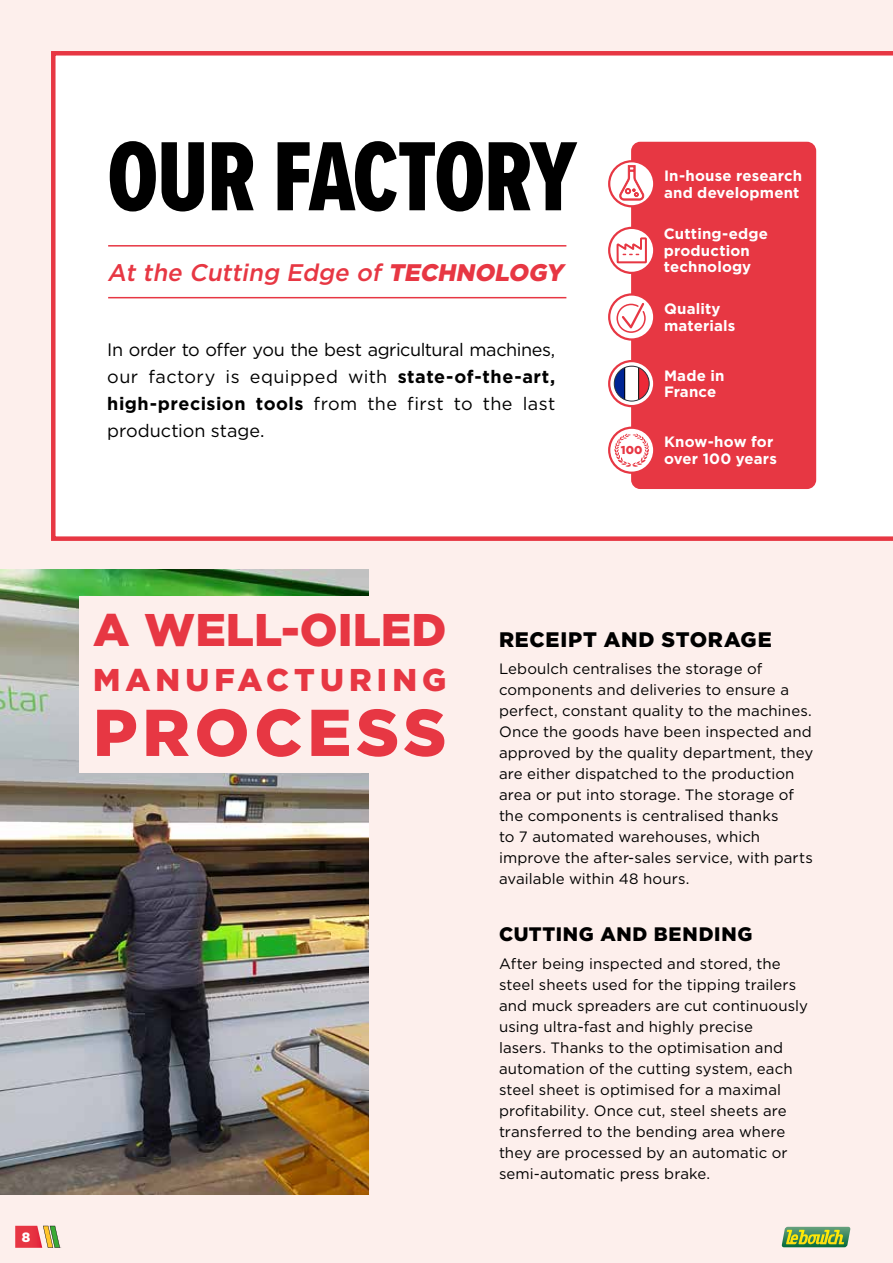
<style>
.page{position:relative;width:893px;height:1263px;background:#fdefec}
.page>*{position:absolute;margin:0;border:0;box-sizing:border-box;transform-origin:0 0}
.t1{font:102px "Proxima Nova Ex Cn Extrabld";letter-spacing:-.02em;color:#000}
.t2{font:900 66px "Gotham";letter-spacing:.075em;color:#e73743}
.t3{font:900 45.75px "Gotham";color:#e73743}
.t4{font:900 31.5px "Gotham";letter-spacing:.16em;color:#e73743}
.t5{font:italic 500 24px "Gotham";color:#e73743}
.t6{font:900 21px "Gotham";letter-spacing:.035em;color:#000}
.t7{font:900 19.5px "Gotham";letter-spacing:.035em;color:#000}
.t8{font:18px/27px "Gotham";letter-spacing:.015em;color:#000;text-align:justify}
.t9{font:15px/21px "Gotham";letter-spacing:.005em;color:#000}
.t10{font:700 15px/16.5px "Gotham";letter-spacing:.01em;color:#fff}
.t11{font:900 13.5px "Gotham";color:#fff}
.t12{font:900 11.4px "Gotham";color:#e73744}
.s1{font-weight:900}
.s2{font-weight:700}
</style>
<div class="page">
<div style="left:51px;top:51px;width:842px;height:490px;background:#fff"></div>
<img style="left:0;top:570px;width:368px;height:625px">
<svg style="left:782px;top:1227px;width:68px;height:20px"></svg>
<svg style="left:15px;top:1226px;width:46px;height:22px"></svg>
<div style="left:631px;top:142px;width:185px;height:347px;background:#e73743;border-radius:9px"></div>
<svg style="left:609px;top:161px;width:45px;height:45px"></svg>
<div style="left:608px;top:160px;width:47px;height:47px;border:2px solid #e73743;border-radius:50%"></div>
<svg style="left:609px;top:228px;width:45px;height:45px"></svg>
<div style="left:608px;top:227px;width:47px;height:47px;border:2px solid #e73743;border-radius:50%"></div>
<svg style="left:609px;top:294px;width:45px;height:45px"></svg>
<div style="left:608px;top:293px;width:47px;height:48px;border:2px solid #e73743;border-radius:50%"></div>
<svg style="left:609px;top:361px;width:45px;height:45px"></svg>
<div style="left:608px;top:360px;width:47px;height:47px;border:2px solid #e73743;border-radius:50%"></div>
<svg style="left:609px;top:428px;width:45px;height:45px"></svg>
<div style="left:608px;top:427px;width:47px;height:47px;border:2px solid #e73743;border-radius:50%"></div>
<svg style="left:619px;top:165px;width:25px;height:35px"></svg>
<svg style="left:617px;top:238px;width:30px;height:25px"></svg>
<svg style="left:616px;top:303px;width:30px;height:30px"></svg>
<hr style="left:108px;top:297px;width:458px;height:1px;background:#e73743">
<hr style="left:108px;top:245px;width:458px;height:2px;background:#e73743">
<svg style="left:614px;top:366px;width:35px;height:35px"></svg>
<div style="left:614px;top:366px;width:35px;height:35px;border:1px solid #27313c;border-radius:50%"></div>
<svg style="left:614px;top:434px;width:35px;height:33px"></svg>
<div style="left:79px;top:596px;width:367px;height:177px;background:#fdefec"></div>
<p class="t11" style="left:22px;top:1229px;width:10px">8</p>
<h1 class="t1" style="left:107px;top:102px;width:471px">OUR FACTORY</h1>
<h3 class="t5" style="left:107px;top:258px;width:462px">At the Cutting Edge of <span class="s1">TECHNOLOGY</span></h3>
<p class="t8" style="left:107px;top:336px;width:450px">In order to offer you the best agricultural machines, our factory is equipped with <span class="s2">state-of-the-art, high-precision tools</span> from the first to the last production stage.</p>
<p class="t12" style="left:621px;top:444px;width:23px">100</p>
<p class="t10" style="left:664px;top:167px;width:140px">In-house research and development</p>
<p class="t10" style="left:664px;top:225px;width:106px">Cutting-edge production technology</p>
<p class="t10" style="left:664px;top:300px;width:73px">Quality materials</p>
<p class="t10" style="left:664px;top:367px;width:62px">Made in<br>France</p>
<p class="t10" style="left:664px;top:433px;width:114px">Know-how for over 100 years</p>
<h3 class="t3" style="left:93px;top:603px;width:355px">A WELL-OILED</h3>
<h3 class="t4" style="left:93px;top:662px;width:355px">MANUFACTURING</h3>
<h2 class="t2" style="left:93px;top:694px;width:355px">PROCESS</h2>
<h3 class="t6" style="left:499px;top:627px;width:274px">RECEIPT AND STORAGE</h3>
<p class="t9" style="left:499px;top:658px;width:316px">Leboulch centralises the storage of components and deliveries to ensure a perfect, constant quality to the machines.<br>Once the goods have been inspected and approved by the quality department, they are either dispatched to the production area or put into storage. The storage of the components is centralised thanks<br>to 7 automated warehouses, which improve the after-sales service, with parts available within 48 hours.</p>
<h3 class="t7" style="left:499px;top:923px;width:255px">CUTTING AND BENDING</h3>
<p class="t9" style="left:499px;top:953px;width:311px">After being inspected and stored, the steel sheets used for the tipping trailers and muck spreaders are cut continuously using ultra-fast and highly precise<br>lasers. Thanks to the optimisation and automation of the cutting system, each steel sheet is optimised for a maximal profitability. Once cut, steel sheets are transferred to the bending area where they are processed by an automatic or semi-automatic press brake.</p>
</div>
